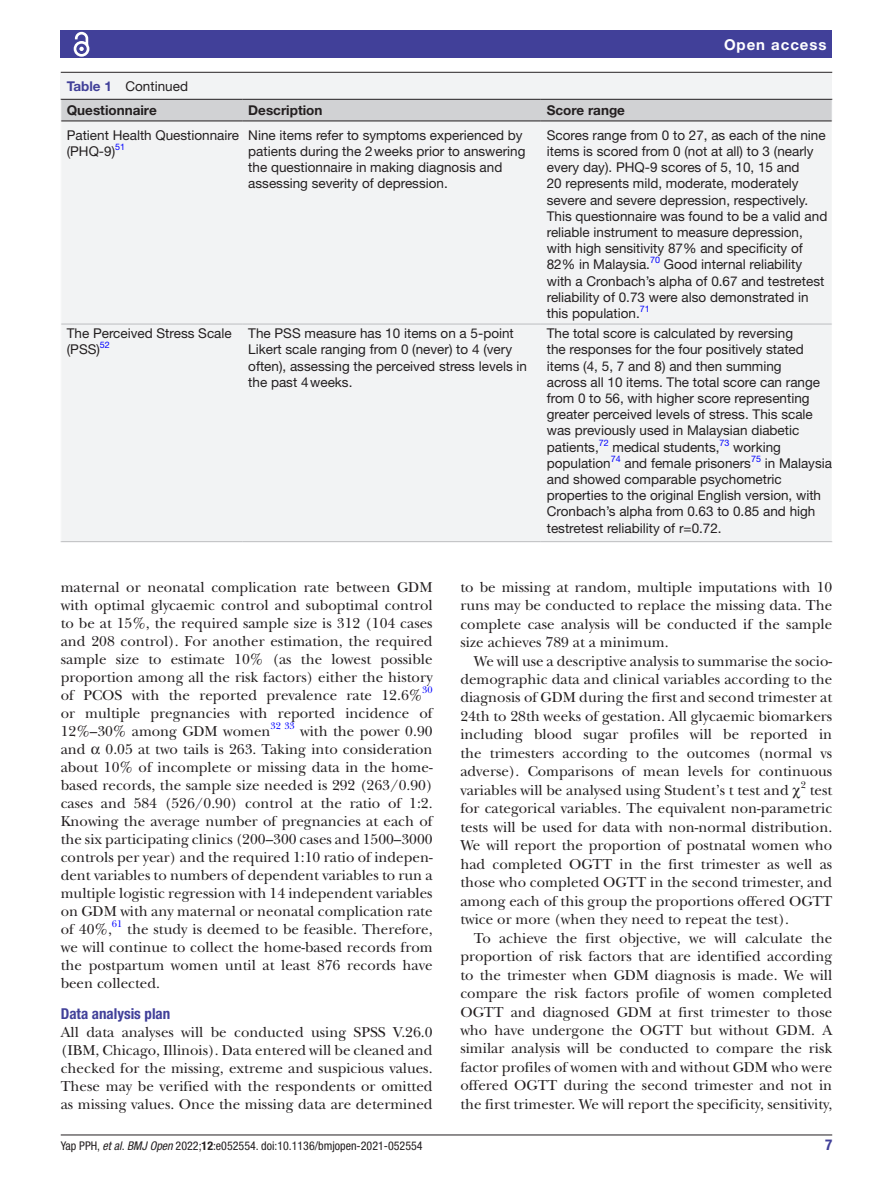
<style>
.page{position:relative;width:893px;height:1191px;background:#fff}
.page>*{position:absolute;margin:0;border:0;box-sizing:border-box;transform-origin:0 0}
.t1{font:15px/18.5px "New Baskerville";color:#231f20;text-align:justify}
.t2{font:700 condensed 15px "Helvetica Neue LT Std";color:#414099}
.t3{font:700 15px "Helvetica Neue LT Std";letter-spacing:.065em;color:#fff}
.t4{font:13.5px/16.2px "Helvetica Neue LT Std";color:#231f20}
.t5{font:700 13.5px "Helvetica Neue LT Std";color:#231f20}
.t6{font:condensed 12px "Helvetica Neue LT Std";color:#231f20}
.t7{font:9.9px "New Baskerville";color:#00f}
.t8{font:9px "Helvetica Neue LT Std";color:#00f}
.s1{font-weight:700;color:#414099}
.s2{font-style:italic}
.s3{font-weight:700}
</style>
<div class="page">
<hr style="left:61px;top:1134px;width:771px;height:1px;background:#231f20">
<div style="left:61px;top:31px;width:771px;height:27px;background:#414099"></div>
<svg style="left:73px;top:31px;width:17px;height:26px"></svg>
<div style="left:61px;top:91px;width:771px;height:451px;background:#f2f3f4"></div>
<hr style="left:61px;top:121px;width:181px;height:1px;background:#231f20">
<hr style="left:242px;top:121px;width:299px;height:1px;background:#231f20">
<hr style="left:541px;top:121px;width:291px;height:1px;background:#231f20">
<hr style="left:61px;top:324px;width:181px;height:1px;background:#bcbdc0">
<hr style="left:61px;top:541px;width:181px;height:1px;background:#bcbdc0">
<hr style="left:242px;top:324px;width:299px;height:1px;background:#bcbdc0">
<hr style="left:242px;top:541px;width:299px;height:1px;background:#bcbdc0">
<hr style="left:541px;top:324px;width:291px;height:1px;background:#bcbdc0">
<hr style="left:541px;top:541px;width:291px;height:1px;background:#bcbdc0">
<svg style="left:60px;top:99px;width:773px;height:22px;background:#c6c7c9"></svg>
<div style="left:61px;top:73px;width:771px;height:18px;background:#f2f3f4"></div>
<hr style="left:61px;top:72px;width:771px;height:1px;background:#231f20">
<p class="t4" style="left:67px;top:78px;width:123px"><span class="s1">Table 1</span> Continued</p>
<p class="t3" style="left:724px;top:35px;width:104px">Open access</p>
<p class="t5" style="left:67px;top:102px;width:91px">Questionnaire</p>
<p class="t5" style="left:248px;top:102px;width:76px">Description</p>
<p class="t5" style="left:547px;top:102px;width:80px">Score range</p>
<p class="t4" style="left:67px;top:127px;width:174px">Patient Health Questionnaire (PHQ-9)</p>
<p class="t4" style="left:248px;top:127px;width:279px">Nine items refer to symptoms experienced by patients during the 2weeks prior to answering the questionnaire in making diagnosis and assessing severity of depression.</p>
<p class="t4" style="left:547px;top:127px;width:282px">Scores range from 0 to 27, as each of the nine items is scored from 0 (not at all) to 3 (nearly every day). PHQ-9 scores of 5, 10, 15 and<br>20 represents mild, moderate, moderately severe and severe depression, respectively.<br>This questionnaire was found to be a valid and reliable instrument to measure depression, with high sensitivity 87% and specificity of 82% in Malaysia.</p>
<p class="t8" style="left:115px;top:141px;width:11px">51</p>
<p class="t8" style="left:650px;top:255px;width:11px">70</p>
<p class="t4" style="left:547px;top:256px;width:279px;text-indent:117px">Good internal reliability with a Cronbach’s alpha of 0.67 and testretest reliability of 0.73 were also demonstrated in this population.</p>
<p class="t8" style="left:640px;top:303px;width:11px">71</p>
<p class="t4" style="left:67px;top:325px;width:167px">The Perceived Stress Scale (PSS)<sup>52</sup></p>
<p class="t4" style="left:248px;top:325px;width:280px">The PSS measure has 10 items on a 5-point Likert scale ranging from 0 (never) to 4 (very often), assessing the perceived stress levels in the past 4weeks.</p>
<p class="t4" style="left:547px;top:325px;width:287px">The total score is calculated by reversing<br>the responses for the four positively stated items (4, 5, 7 and 8) and then summing<br>across all 10 items. The total score can range from 0 to 56, with higher score representing greater perceived levels of stress. This scale was previously used in Malaysian diabetic patients,<sup>72</sup> medical students,<sup>73</sup> working population<sup>74</sup> and female prisoners<sup>75</sup> in Malaysia and showed comparable psychometric properties to the original English version, with Cronbach’s alpha from 0.63 to 0.85 and high testretest reliability of r=0.72.</p>
<p class="t1" style="left:61px;top:578px;width:373px;line-height:18px">maternal or neonatal complication rate between GDM with optimal glycaemic control and suboptimal control to be at 15%, the required sample size is 312 (104 cases and 208 control). For another estimation, the required sample size to estimate 10% (as the lowest possible proportion among all the risk factors) either the history of PCOS with the reported prevalence rate 12.6%</p>
<p class="t7" style="left:422px;top:684px;width:12px">30</p>
<p class="t1" style="left:61px;top:704px;width:373px;line-height:18px">or multiple pregnancies with reported incidence of<br>12%–30% among GDM women</p>
<p class="t7" style="left:271px;top:720px;width:26px">32 33</p>
<p class="t1" style="left:300px;top:721px;width:134px">with the power 0.90</p>
<p class="t1" style="left:61px;top:740px;width:373px;line-height:18px;text-indent:45px">0.05 at two tails is 263. Taking into consideration about 10% of incomplete or missing data in the home&shy;based records, the sample size needed is 292 (263/0.90) cases and 584 (526/0.90) control at the ratio of 1:2.<br>Knowing the average number of pregnancies at each of the six participating clinics (200–300 cases and 1500–3000 controls per year) and the required 1:10 ratio of indepen&shy;dent variables to numbers of dependent variables to run a multiple logistic regression with 14 independent variables on GDM with any maternal or neonatal complication rate of 40%,</p>
<p class="t1" style="left:61px;top:739px;width:26px">and</p>
<p class="t7" style="left:112px;top:918px;width:12px">61</p>
<p class="t1" style="left:61px;top:920px;width:373px;line-height:18px;text-indent:67px">the study is deemed to be feasible. Therefore, we will continue to collect the home-based records from the postpartum women until at least 876 records have been collected.</p>
<p class="t2" style="left:61px;top:1005px;width:111px">Data analysis plan</p>
<p class="t1" style="left:61px;top:1023px;width:373px;line-height:18px">All data analyses will be conducted using SPSS V.26.0 (IBM, Chicago, Illinois). Data entered will be cleaned and checked for the missing, extreme and suspicious values.<br>These may be verified with the respondents or omitted as missing values. Once the missing data are determined</p>
<p class="t1" style="left:460px;top:577px;width:373px">to be missing at random, multiple imputations with 10 runs may be conducted to replace the missing data. The complete case analysis will be conducted if the sample size achieves 789 at a minimum.</p>
<p class="t1" style="left:460px;top:651px;width:373px;text-indent:14px">We will use a descriptive analysis to summarise the socio&shy;demographic data and clinical variables according to the diagnosis of GDM during the first and second trimester at 24th to 28th weeks of gestation. All glycaemic biomarkers including blood sugar profiles will be reported in the trimesters according to the outcomes (normal vs adverse). Comparisons of mean levels for continuous variables will be analysed using Student’s t test and <sup>2</sup> test for categorical variables. The equivalent non-parametric tests will be used for data with non-normal distribution.<br>We will report the proportion of postnatal women who had completed OGTT in the first trimester as well as those who completed OGTT in the second trimester, and among each of this group the proportions offered OGTT twice or more (when they need to repeat the test).</p>
<p class="t1" style="left:460px;top:928px;width:373px;text-indent:14px">To achieve the first objective, we will calculate the proportion of risk factors that are identified according to the trimester when GDM diagnosis is made. We will compare the risk factors profile of women completed OGTT and diagnosed GDM at first trimester to those who have undergone the OGTT but without GDM. A similar analysis will be conducted to compare the risk factor profiles of women with and without GDM who were offered OGTT during the second trimester and not in the first trimester. We will report the specificity, sensitivity,</p>
<p class="t6" style="left:61px;top:1138px;width:363px">Yap PPH, <span class="s2">et al</span>. <span class="s2">BMJ Open</span> 2022;<span class="s3">12</span>:e052554. doi:10.1136/bmjopen-2021-052554</p>
<p class="t2" style="left:825px;top:1135px;width:9px">7</p>
</div>
